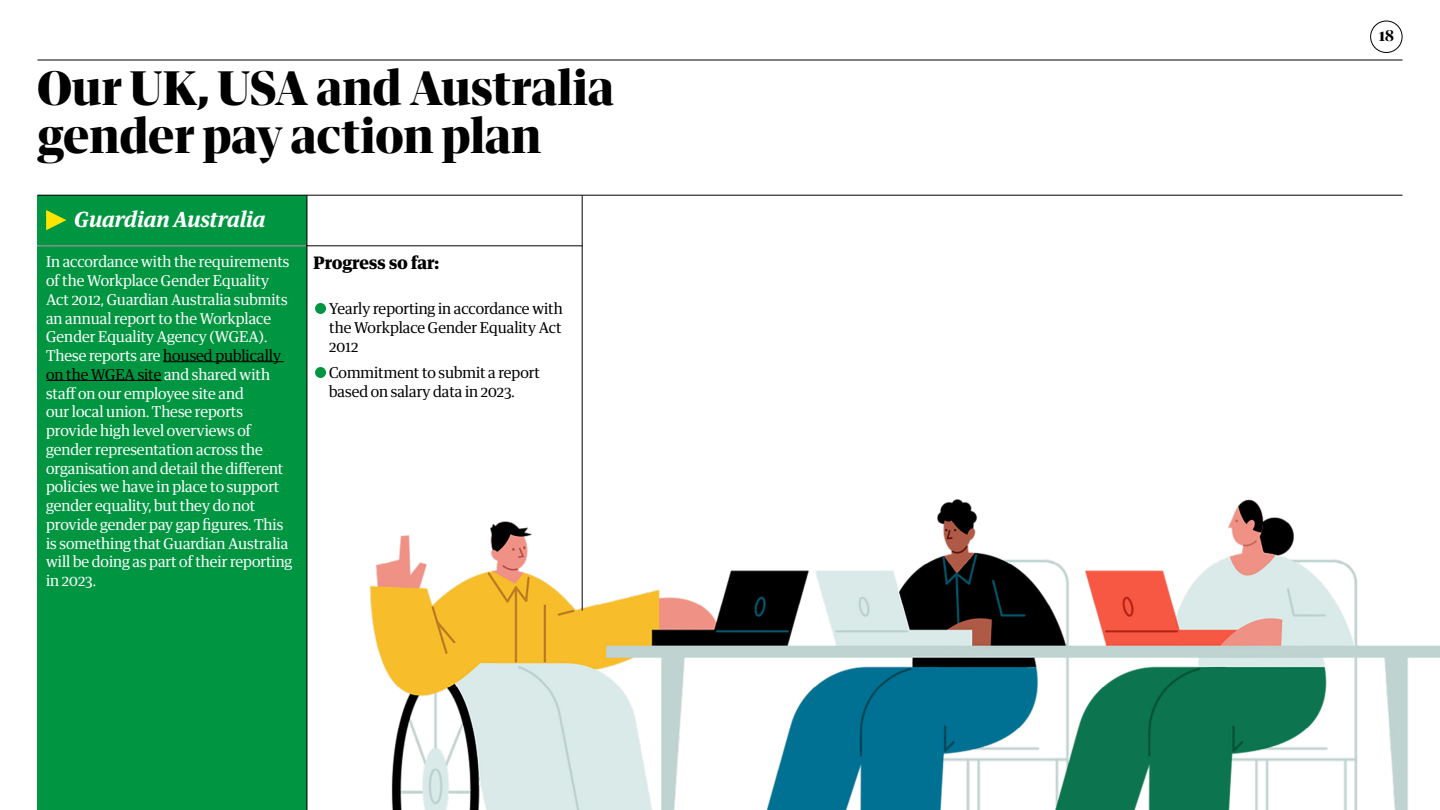
<style>
.page{position:relative;width:1440px;height:810px;background:#fff}
.page>*{position:absolute;margin:0;border:0;box-sizing:border-box;transform-origin:0 0}
.t1{font:700 46.72px/48.3px "GT Guardian Titlepiece";color:#000}
.t2{font:italic 600 21px "GH Guardian Headline";color:#fff}
.t3{font:700 17.25px "GH Guardian Headline";color:#000}
.t4{font:15px/18.8px "GH Guardian Headline";color:#fff}
.t5{font:15px/18.8px "GH Guardian Headline";color:#000;text-align:justify}
.t6{font:700 15px "GT Guardian Titlepiece";color:#000}
.s1{color:#000}
</style>
<div class="page">
<hr style="left:38px;top:60px;width:1364px;height:1px;background:#000">
<div style="left:38px;top:195px;width:269px;height:615px;background:#009641"></div>
<hr style="left:38px;top:246px;width:544px;height:1px;background:#000">
<hr style="left:38px;top:195px;width:1364px;height:1px;background:#000">
<hr style="left:163px;top:361px;width:121px;height:1px;background:#000">
<hr style="left:46px;top:380px;width:115px;height:1px;background:#000">
<div style="left:315px;top:303px;width:11px;height:11px;background:#009641;border-radius:50%"></div>
<div style="left:315px;top:367px;width:11px;height:11px;background:#009641;border-radius:50%"></div>
<hr style="left:37px;top:246px;width:269px;height:1px;background:#bfd3d0">
<img style="left:369px;top:499px;width:1071px;height:311px">
<div style="left:533px;top:464px;width:183px;height:79px;background:#fff"></div>
<hr style="left:582px;top:195px;width:1px;height:415px;background:#000">
<svg style="left:46px;top:210px;width:20px;height:20px"></svg>
<hr style="left:307px;top:195px;width:1px;height:615px;background:#000">
<div style="left:1370px;top:21px;width:32px;height:32px;border:1px solid #000;border-radius:50%"></div>
<h1 class="t1" style="left:38px;top:60px;width:578px">Our UK, USA and Australia gender pay action plan</h1>
<h2 class="t2" style="left:74px;top:201px;width:193px">Guardian Australia</h2>
<p class="t4" style="left:46px;top:251px;width:248px">In accordance with the requirements of the Workplace Gender Equality<br>Act 2012, Guardian Australia submits an annual report to the Workplace<br>Gender Equality Agency (WGEA).<br>These reports are <span class="s1">housed publically on the WGEA site</span> and shared with staff on our employee site and<br>our local union. These reports provide high level overviews of gender representation across the organisation and detail the different policies we have in place to support gender equality, but they do not provide gender pay gap figures. This is something that Guardian Australia will be doing as part of their reporting in 2023.</p>
<p class="t3" style="left:314px;top:248px;width:127px">Progress so far:</p>
<p class="t5" style="left:329px;top:298px;width:235px">Yearly reporting in accordance with the Workplace Gender Equality Act 2012</p>
<p class="t5" style="left:329px;top:361px;width:212px">Commitment to submit a report based on salary data in 2023.</p>
<p class="t6" style="left:1379px;top:23px;width:16px">18</p>
</div>
